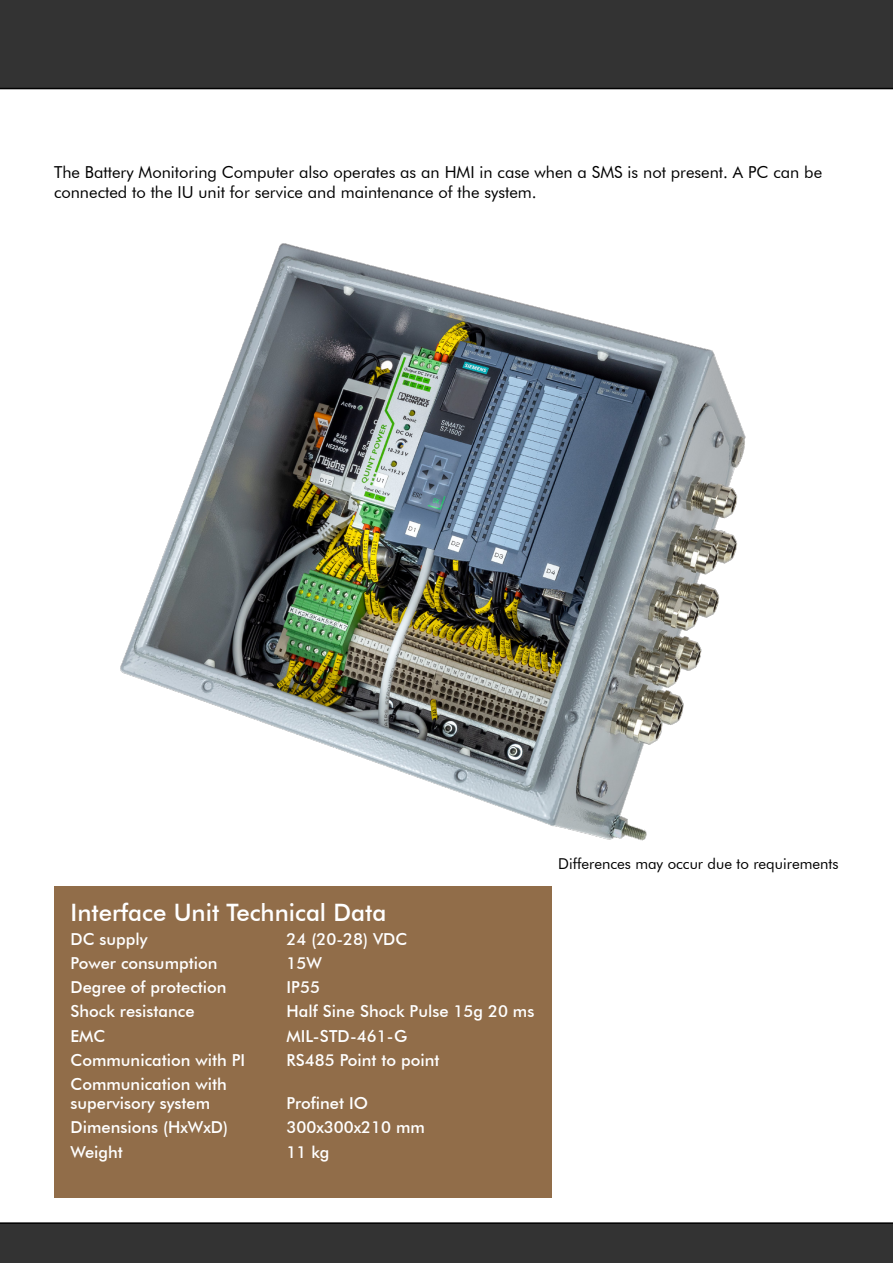
<style>
.page{position:relative;width:893px;height:1263px;background:#fff}
.page>*{position:absolute;margin:0;border:0;box-sizing:border-box;transform-origin:0 0}
.Faktraruta_rubrik{font:500 24px "Futura BT";color:#fff}
.Faktaruta_Futura{font:500 16.5px/19.8px "Futura BT";color:#fff}
.Brödtext_Futura_BT{font:16.5px/19.8px "Futura BT";color:#000}
.Bildtext{font:15px "Futura BT";color:#000}
</style>
<div class="page">
<div style="left:0;top:0;width:893px;height:89px;background:#333"></div>
<div style="left:0;top:1222px;width:893px;height:41px;background:#333"></div>
<div style="left:54px;top:887px;width:497px;height:311px;background:#916d49"></div>
<img style="left:120px;top:243px;width:626px;height:598px">
<p class="Brödtext_Futura_BT" style="left:54px;top:162px;width:770px">The Battery Monitoring Computer also operates as an HMI in case when a SMS is not present. A PC can be connected to the IU unit for service and maintenance of the system.</p>
<p class="Faktraruta_rubrik" style="left:71px;top:898px;width:317px">Interface Unit Technical Data</p>
<p class="Faktaruta_Futura" style="left:71px;top:929px;width:79px">DC supply</p>
<p class="Faktaruta_Futura" style="left:287px;top:929px;width:122px">24 (20-28) VDC</p>
<p class="Faktaruta_Futura" style="left:71px;top:953px;width:148px">Power consumption</p>
<p class="Faktaruta_Futura" style="left:287px;top:953px;width:37px">15W</p>
<p class="Faktaruta_Futura" style="left:71px;top:977px;width:157px">Degree of protection</p>
<p class="Faktaruta_Futura" style="left:287px;top:977px;width:35px">IP55</p>
<p class="Faktaruta_Futura" style="left:71px;top:1001px;width:126px">Shock resistance</p>
<p class="Faktaruta_Futura" style="left:287px;top:1001px;width:249px">Half Sine Shock Pulse 15g 20 ms</p>
<p class="Faktaruta_Futura" style="left:71px;top:1025px;width:36px">EMC</p>
<p class="Faktaruta_Futura" style="left:287px;top:1025px;width:122px">MIL-STD-461-G</p>
<p class="Faktaruta_Futura" style="left:71px;top:1050px;width:176px">Communication with PI</p>
<p class="Faktaruta_Futura" style="left:287px;top:1050px;width:155px">RS485 Point to point</p>
<p class="Faktaruta_Futura" style="left:71px;top:1074px;width:158px">Communication with supervisory system</p>
<p class="Faktaruta_Futura" style="left:287px;top:1093px;width:83px">Profinet IO</p>
<p class="Faktaruta_Futura" style="left:71px;top:1117px;width:159px">Dimensions (HxWxD)</p>
<p class="Faktaruta_Futura" style="left:287px;top:1117px;width:140px">300x300x210 mm</p>
<p class="Faktaruta_Futura" style="left:71px;top:1142px;width:54px">Weight</p>
<p class="Faktaruta_Futura" style="left:287px;top:1142px;width:45px">11 kg</p>
<p class="Bildtext" style="left:558px;top:854px;width:282px">Differences may occur due to requirements</p>
</div>
